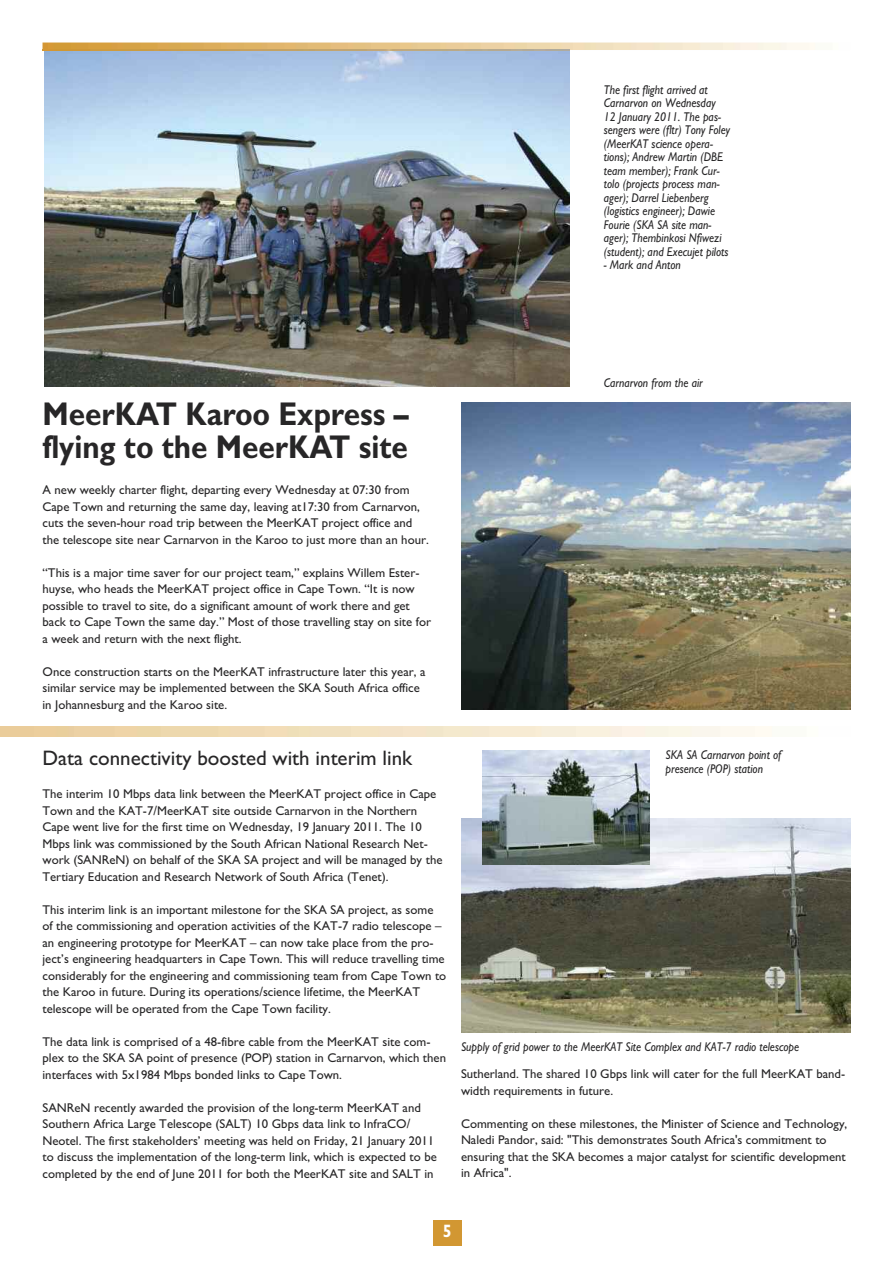
<style>
.page{position:relative;width:893px;height:1263px;background:#fff}
.page>*{position:absolute;margin:0;border:0;box-sizing:border-box;transform-origin:0 0}
.t1{font:700 33px/33px "Gill Sans";color:#272627;scale:.9 1}
.t2{font:21px "M Gill Sans";color:#272627}
.t3{font:700 18px "Gill Sans";color:#fff;scale:.9 1}
.t4{font:12.75px/16.5px "M Gill Sans";color:#272627}
.t5{font:italic 12.75px/13.5px "M Gill Sans";color:#272627;scale:.9 1}
</style>
<div class="page">
<img style="left:45px;top:50px;width:525px;height:337px">
<div style="left:433px;top:1220px;width:28px;height:26px;background:#d29732"></div>
<img style="left:461px;top:819px;width:389px;height:214px">
<img style="left:482px;top:750px;width:168px;height:114px">
<img style="left:43px;top:43px;width:772px;height:7px">
<img style="left:461px;top:402px;width:389px;height:308px">
<p class="t5" style="left:604px;top:84px;width:142px">The first flight arrived at<br>Carnarvon on Wednesday<br>12 January 2011. The pas&shy;sengers were (fltr) Tony Foley (MeerKAT science opera&shy;tions); Andrew Martin (DBE team member); Frank Cur&shy;tolo (projects process man&shy;ager); Darrel Liebenberg (logistics engineer); Dawie<br>Fourie (SKA SA site man&shy;ager); Thembinkosi Nfiwezi (student); and Execujet pilots</p>
<p class="t5" style="left:604px;top:260px;width:87px">- Mark and Anton</p>
<h1 class="t1" style="left:43px;top:401px;width:408px">MeerKAT Karoo Express – flying to the MeerKAT site</h1>
<p class="t4" style="left:43px;top:483px;width:388px">A new weekly charter flight, departing every Wednesday at 07:30 from Cape Town and returning the same day, leaving at17:30 from Carnarvon, cuts the seven-hour road trip between the MeerKAT project office and the telescope site near Carnarvon in the Karoo to just more than an hour.</p>
<p class="t4" style="left:43px;top:566px;width:390px">“This is a major time saver for our project team,” explains Willem Ester&shy;huyse, who heads the MeerKAT project office in Cape Town. “It is now possible to travel to site, do a significant amount of work there and get back to Cape Town the same day.” Most of those travelling stay on site for a week and return with the next flight.</p>
<p class="t4" style="left:43px;top:665px;width:385px">Once construction starts on the MeerKAT infrastructure later this year, a similar service may be implemented between the SKA South Africa office in Johannesburg and the Karoo site.</p>
<p class="t5" style="left:604px;top:377px;width:112px">Carnarvon from the air</p>
<h2 class="t2" style="left:43px;top:751px;width:371px">Data connectivity boosted with interim link</h2>
<p class="t4" style="left:43px;top:787px;width:401px">The interim 10 Mbps data link between the MeerKAT project office in Cape Town and the KAT-7/MeerKAT site outside Carnarvon in the Northern Cape went live for the first time on Wednesday, 19 January 2011. The 10<br>Mbps link was commissioned by the South African National Research Net&shy;work (SANReN) on behalf of the SKA SA project and will be managed by the Tertiary Education and Research Network of South Africa (Tenet).</p>
<p class="t4" style="left:43px;top:902px;width:405px">This interim link is an important milestone for the SKA SA project, as some of the commissioning and operation activities of the KAT-7 radio telescope – an engineering prototype for MeerKAT – can now take place from the pro&shy;ject’s engineering headquarters in Cape Town. This will reduce travelling time considerably for the engineering and commissioning team from Cape Town to the Karoo in future. During its operations/science lifetime, the MeerKAT telescope will be operated from the Cape Town facility.</p>
<p class="t4" style="left:43px;top:1034px;width:405px">The data link is comprised of a 48-fibre cable from the MeerKAT site com&shy;plex to the SKA SA point of presence (POP) station in Carnarvon, which then interfaces with 5x1984 Mbps bonded links to Cape Town.</p>
<p class="t4" style="left:43px;top:1100px;width:396px">SANReN recently awarded the provision of the long-term MeerKAT and Southern Africa Large Telescope (SALT) 10 Gbps data link to InfraCO/ Neotel. The first stakeholders’ meeting was held on Friday, 21 January 2011 to discuss the implementation of the long-term link, which is expected to be completed by the end of June 2011 for both the MeerKAT site and SALT in</p>
<p class="t5" style="left:665px;top:750px;width:130px">SKA SA Carnarvon point of presence (POP) station</p>
<p class="t5" style="left:461px;top:1041px;width:377px">Supply of grid power to the MeerKAT Site Complex and KAT-7 radio telescope</p>
<p class="t4" style="left:461px;top:1067px;width:386px">Sutherland. The shared 10 Gbps link will cater for the full MeerKAT band&shy;width requirements in future.</p>
<p class="t4" style="left:461px;top:1117px;width:388px">Commenting on these milestones, the Minister of Science and Technology, Naledi Pandor, said: "This demonstrates South Africa's commitment to ensuring that the SKA becomes a major catalyst for scientific development in Africa".</p>
<h3 class="t3" style="left:443px;top:1224px;width:11px">5</h3>
</div>
